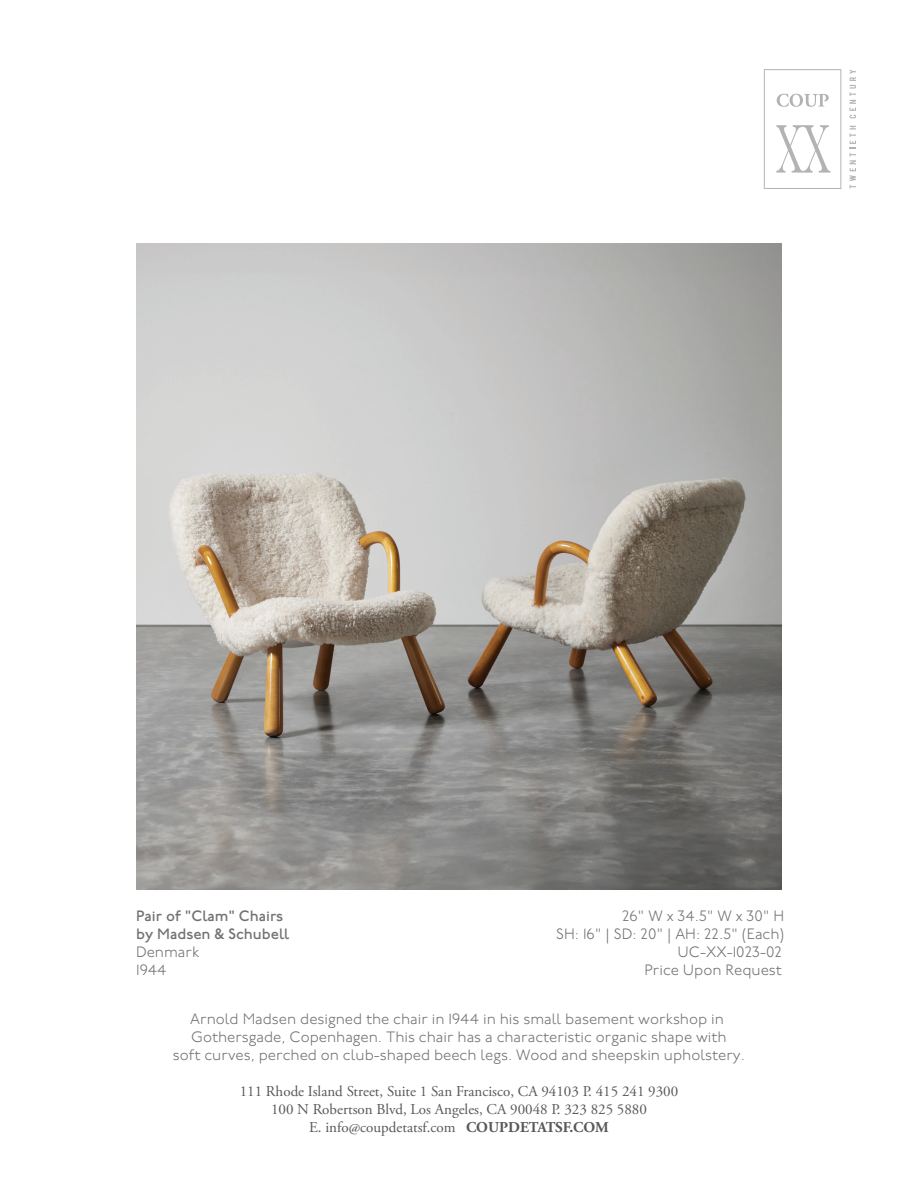
<style>
.page{position:relative;width:918px;height:1188px;background:#fff}
.page>*{position:absolute;margin:0;border:0;box-sizing:border-box;transform-origin:0 0}
.t1{font:300 15px/18px "P22 Underground";color:#717273}
.t2{font:15px/18px "Adobe Garamond Pro";color:#57585a;text-align:center}
.t3{font:500 15px/18px "P22 Underground";color:#717273}
.s1{font-weight:700}
</style>
<div class="page">
<svg style="left:850px;top:126px;width:6px;height:62px"></svg>
<svg style="left:850px;top:70px;width:6px;height:48px"></svg>
<svg style="left:764px;top:69px;width:77px;height:120px"></svg>
<img style="left:136px;top:244px;width:646px;height:646px">
<p class="t1" style="left:556px;top:908px;width:230px;text-align:right">26" W x 34.5" W x 30" H<br>SH: 16" | SD: 20" | AH: 22.5" (Each)<br>UC-XX-1023-02<br>Price Upon Request</p>
<p class="t3" style="left:136px;top:908px;width:155px">Pair of "Clam" Chairs by Madsen &amp; Schubell</p>
<p class="t1" style="left:136px;top:944px;width:65px">Denmark<br>1944</p>
<p class="t1" style="left:173px;top:1011px;width:574px;text-align:center">Arnold Madsen designed the chair in 1944 in his small basement workshop in<br>Gothersgade, Copenhagen. This chair has a characteristic organic shape with<br>soft curves, perched on club-shaped beech legs. Wood and sheepskin upholstery.</p>
<p class="t2" style="left:240px;top:1083px;width:440px">111 Rhode Island Street, Suite 1 San Francisco, CA 94103 P. 415 241 9300<br>100 N Robertson Blvd, Los Angeles, CA 90048 P. 323 825 5880<br>E. info@coupdetatsf.com <span class="s1">COUPDETATSF.COM</span></p>
</div>
